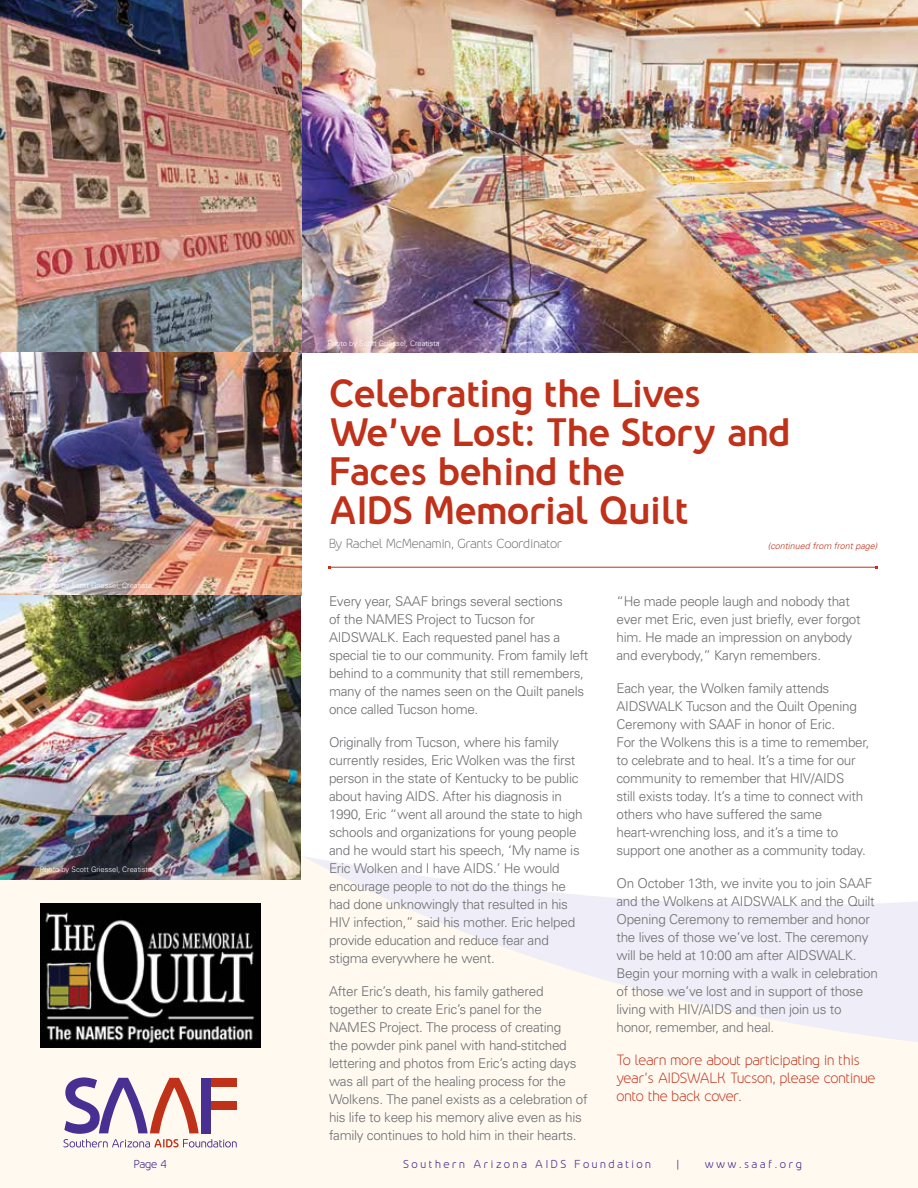
<style>
.page{position:relative;width:918px;height:1188px;background:#fff}
.page>*{position:absolute;margin:0;border:0;box-sizing:border-box;transform-origin:0 0}
.t1{font:700 36px/39px "Nevo";letter-spacing:-.015em;color:#c0311a}
.t2{font:300 13.5px/18px "Univers";letter-spacing:-.02em;color:#6d6e71}
.t3{font:300 13.5px/18px "Nevo";letter-spacing:-.01em;color:#c0311a}
.t4{font:300 12px "Nevo";letter-spacing:-.01em;color:#6d6e71}
.t5{font:10.5px "Nevo";letter-spacing:.24em;color:#492f91}
.t6{font:10.5px "Nevo";letter-spacing:.22em;color:#492f91}
.t7{font:italic 300 9px "Univers";color:#c0311a}
.t8{font:300 7.5px "Univers";color:#fff}
</style>
<div class="page">
<svg style="left:0;top:856px;width:918px;height:332px;fill:#fff9f0"></svg>
<hr style="left:329px;top:567px;width:547px;height:1px;background:#c0311a">
<img style="left:0;top:0;width:918px;height:353px">
<svg style="left:63px;top:1077px;width:174px;height:71px"></svg>
<div style="left:211px;top:1078px;width:26px;height:9px;background:#c0311a"></div>
<div style="left:211px;top:1101px;width:26px;height:9px;background:#c0311a"></div>
<div style="left:201px;top:1078px;width:10px;height:55px;background:#492f91"></div>
<img style="left:40px;top:904px;width:220px;height:143px">
<img style="left:0;top:353px;width:302px;height:526px">
<p class="t8" style="left:328px;top:340px;width:114px">Photo by Scott Griessel, Creatista</p>
<p class="t8" style="left:40px;top:583px;width:114px">Photo by Scott Griessel, Creatista</p>
<p class="t8" style="left:40px;top:867px;width:114px">Photo by Scott Griessel, Creatista</p>
<h1 class="t1" style="left:329px;top:378px;width:463px">Celebrating the Lives<br>We’ve Lost: The Story and<br>Faces behind the<br>AIDS Memorial Quilt</h1>
<p class="t4" style="left:329px;top:539px;width:235px">By Rachel McMenamin, Grants Coordinator</p>
<p class="t7" style="left:768px;top:542px;width:111px">(continued from front page)</p>
<p class="t2" style="left:329px;top:593px;width:261px">Every year, SAAF brings several sections<br>of the NAMES Project to Tucson for AIDSWALK. Each requested panel has a special tie to our community. From family left behind to a community that still remembers, many of the names seen on the Quilt panels once called Tucson home.</p>
<p class="t2" style="left:329px;top:734px;width:255px">Originally from Tucson, where his family currently resides, Eric Wolken was the first person in the state of Kentucky to be public about having AIDS. After his diagnosis in 1990, Eric “went all around the state to high schools and organizations for young people and he would start his speech, ‘My name is Eric Wolken and I have AIDS.’ He would encourage people to not do the things he had done unknowingly that resulted in his HIV infection,” said his mother. Eric helped provide education and reduce fear and stigma everywhere he went.</p>
<p class="t2" style="left:329px;top:983px;width:260px">After Eric’s death, his family gathered together to create Eric’s panel for the NAMES Project. The process of creating<br>the powder pink panel with hand-stitched lettering and photos from Eric’s acting days was all part of the healing process for the Wolkens. The panel exists as a celebration of his life to keep his memory alive even as his family continues to hold him in their hearts.</p>
<p class="t2" style="left:616px;top:593px;width:246px">“He made people laugh and nobody that ever met Eric, even just briefly, ever forgot him. He made an impression on anybody and everybody,” Karyn remembers.</p>
<p class="t2" style="left:616px;top:680px;width:254px">Each year, the Wolken family attends AIDSWALK Tucson and the Quilt Opening Ceremony with SAAF in honor of Eric.<br>For the Wolkens this is a time to remember, to celebrate and to heal. It’s a time for our community to remember that HIV/AIDS<br>still exists today. It’s a time to connect with others who have suffered the same heart-wrenching loss, and it’s a time to support one another as a community today.</p>
<p class="t2" style="left:616px;top:875px;width:263px">On October 13th, we invite you to join SAAF and the Wolkens at AIDSWALK and the Quilt Opening Ceremony to remember and honor the lives of those we’ve lost. The ceremony will be held at 10:00 am after AIDSWALK.<br>Begin your morning with a walk in celebration of those we’ve lost and in support of those living with HIV/AIDS and then join us to honor, remember, and heal.</p>
<p class="t3" style="left:616px;top:1052px;width:260px">To learn more about participating in this year’s AIDSWALK Tucson, please continue onto the back cover.</p>
<p class="t5" style="left:134px;top:1160px;width:35px">Page 4</p>
<p class="t5" style="left:403px;top:1160px;width:249px">Southern Arizona AIDS Foundation</p>
<p class="t5" style="left:677px;top:1160px;width:4px">|</p>
<p class="t6" style="left:705px;top:1160px;width:99px">www.saaf.org</p>
</div>
